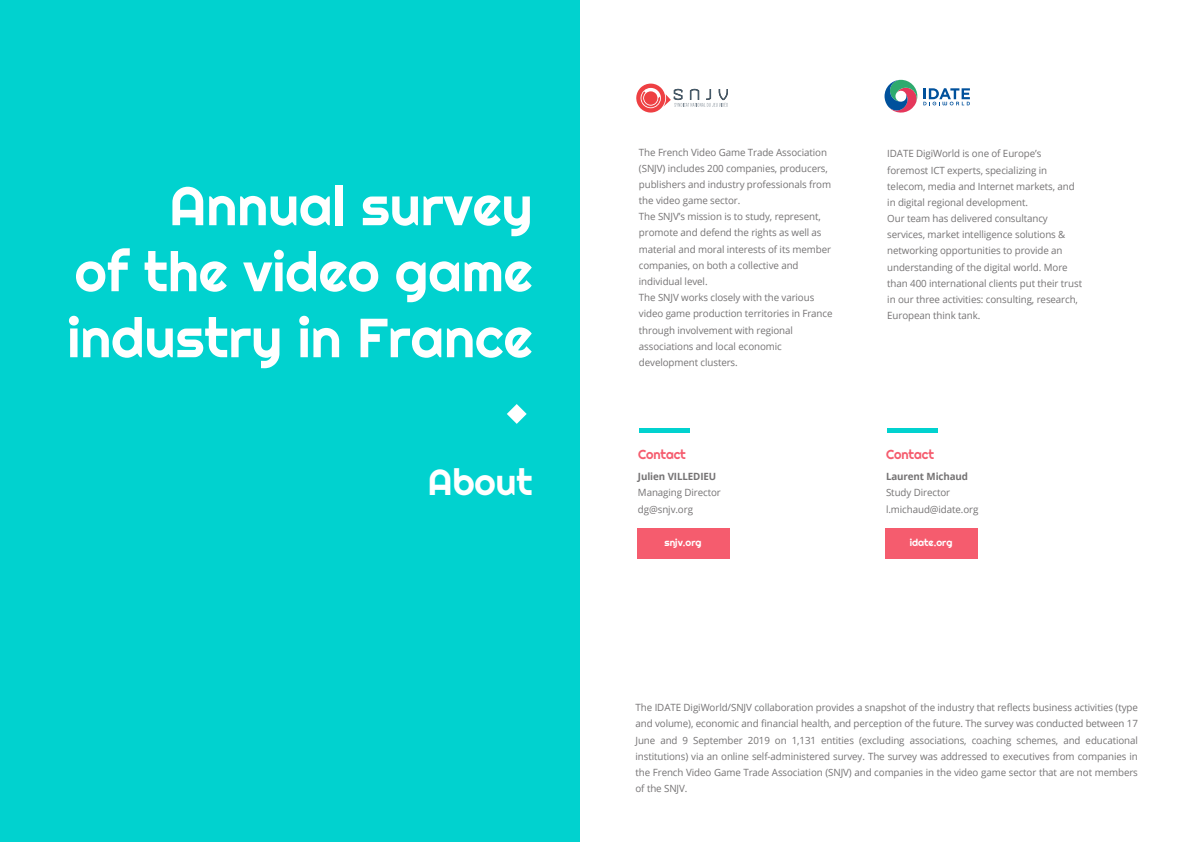
<style>
.page{position:relative;width:1191px;height:842px;background:#fff}
.page>*{position:absolute;margin:0;border:0;box-sizing:border-box;transform-origin:0 0}
.t1{font:55px/66px "Righteous";color:#fff;text-align:justify}
.t2{font:36.7px "Righteous";color:#fff}
.t3{font:13.1px "Righteous";letter-spacing:-.01em;color:#f55c6e}
.t4{font:10px/16.2px "Open Sans";letter-spacing:-.01em;color:#757374}
.t5{font:700 10px "Open Sans";letter-spacing:-.01em;color:#757374}
.t6{font:10px "Righteous";color:#fff}
</style>
<div class="page">
<div style="left:0;top:0;width:579px;height:842px;background:#01d2cf"></div>
<svg style="left:507px;top:404px;width:19px;height:20px"></svg>
<svg style="left:636px;top:84px;width:92px;height:29px"></svg>
<div style="left:636px;top:528px;width:93px;height:31px;background:#f55c6e"></div>
<div style="left:639px;top:428px;width:50px;height:5px;background:#01d2cf"></div>
<svg style="left:884px;top:80px;width:86px;height:33px"></svg>
<div style="left:884px;top:528px;width:93px;height:31px;background:#f55c6e"></div>
<div style="left:887px;top:428px;width:50px;height:5px;background:#01d2cf"></div>
<h1 class="t1" style="left:67px;top:172px;width:467px;text-indent:102px">Annual survey of the video game industry in France</h1>
<h2 class="t2" style="left:428px;top:458px;width:106px">About</h2>
<p class="t4" style="left:639px;top:144px;width:195px">The French Video Game Trade Association (SNJV) includes 200 companies, producers, publishers and industry professionals from the video game sector.<br>The SNJV’s mission is to study, represent, promote and defend the rights as well as material and moral interests of its member companies, on both a collective and individual level.<br>The SNJV works closely with the various video game production territories in France through involvement with regional associations and local economic development clusters.</p>
<h3 class="t3" style="left:638px;top:446px;width:49px">Contact</h3>
<p class="t5" style="left:638px;top:469px;width:80px">Julien VILLEDIEU</p>
<p class="t4" style="left:638px;top:484px;width:84px">Managing Director dg@snjv.org</p>
<p class="t6" style="left:664px;top:536px;width:39px">snjv.org</p>
<p class="t4" style="left:887px;top:145px;width:196px">IDATE DigiWorld is one of Europe’s foremost ICT experts, specializing in telecom, media and Internet markets, and in digital regional development.<br>Our team has delivered consultancy services, market intelligence solutions &amp; networking opportunities to provide an understanding of the digital world. More than 400 international clients put their trust in our three activities: consulting, research, European think tank.</p>
<h3 class="t3" style="left:886px;top:446px;width:49px">Contact</h3>
<p class="t5" style="left:886px;top:469px;width:84px">Laurent Michaud</p>
<p class="t4" style="left:886px;top:484px;width:94px">Study Director l.michaud@idate.org</p>
<p class="t6" style="left:909px;top:536px;width:44px">idate.org</p>
<p class="t4" style="left:635px;top:699px;width:504px;text-align:justify">The IDATE DigiWorld/SNJV collaboration provides a snapshot of the industry that reflects business activities (type and volume), economic and financial health, and perception of the future. The survey was conducted between 17<br>June and 9 September 2019 on 1,131 entities (excluding associations, coaching schemes, and educational institutions) via an online self-administered survey. The survey was addressed to executives from companies in the French Video Game Trade Association (SNJV) and companies in the video game sector that are not members of the SNJV.</p>
</div>
